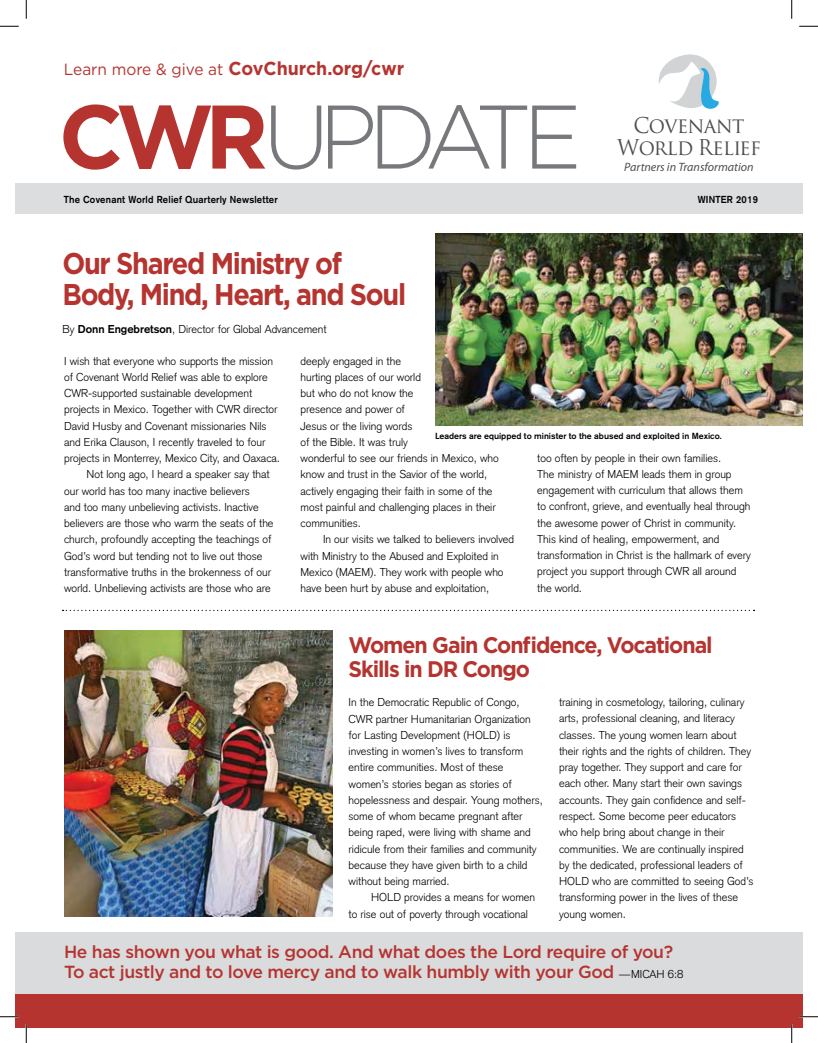
<style>
.page{position:relative;width:818px;height:1043px;background:#fff}
.page>*{position:absolute;margin:0;border:0;box-sizing:border-box;transform-origin:0 0}
.t1{font:300 90px "Gotham";letter-spacing:-.12em;color:#77787b}
.t2{font:700 30px/31.2px "Gotham";letter-spacing:-.05em;color:#b53430;scale:.9 1}
.t3{font:700 22.5px/24.4px "Gotham";letter-spacing:-.05em;color:#b53430;scale:.95 1}
.t4{font:21.12px/21.1px "Trajan Pro";letter-spacing:-.025em;color:#4d4d4f;text-align:center;scale:.95 1}
.t5{font:700 18.75px "Gotham";color:#b53430;scale:.95 1}
.t6{font:500 17.5px/20px "Gotham";letter-spacing:-.025em;color:#b53430}
.t7{font:italic 12.12px "Myriad Pro";color:#4d4d4f}
.t8{font:300 11.25px/16.2px "Akzidenz Grotesk";color:#000}
.t9{font:700 10px "Akzidenz Grotesk";letter-spacing:.025em;color:#000;scale:.95 1}
.t10{font:500 8.75px "Akzidenz Grotesk BE";color:#000}
.s1{font-weight:400;font-size:16.25px}
.s2{font-weight:700;color:#b53430}
.s3{font-weight:700}
.s4{font-family:"Akzidenz Grotesk";font-weight:300;font-size:11.25px;color:#000}
</style>
<div class="page">
<div style="left:15px;top:932px;width:787px;height:68px;background:#dadbdc"></div>
<svg style="left:658px;top:54px;width:61px;height:55px"></svg>
<div style="left:15px;top:184px;width:787px;height:30px;background:#dcddde"></div>
<div style="left:15px;top:994px;width:787px;height:34px;background:#b53430"></div>
<svg style="left:63px;top:610px;width:691px;height:1px"></svg>
<img style="left:64px;top:630px;width:268px;height:286px">
<img style="left:435px;top:233px;width:367px;height:192px">
<svg style="left:0;top:25px;width:19px;height:2px"></svg>
<svg style="left:799px;top:25px;width:19px;height:2px"></svg>
<svg style="left:0;top:1016px;width:19px;height:1px"></svg>
<svg style="left:799px;top:1015px;width:19px;height:2px"></svg>
<svg style="left:25px;top:0;width:2px;height:19px"></svg>
<svg style="left:25px;top:1024px;width:2px;height:18px"></svg>
<svg style="left:791px;top:0;width:1px;height:19px"></svg>
<svg style="left:791px;top:1024px;width:1px;height:18px"></svg>
<h3 class="t5" style="left:64px;top:56px;width:360px"><span class="s1">Learn more &amp; give at</span> CovChurch.org/cwr</h3>
<h1 class="t1" style="left:59px;top:80px;width:524px"><span class="s2">CWR</span>UPDATE</h1>
<h3 class="t4" style="left:617px;top:115px;width:153px">Covenant<br>World Relief</h3>
<p class="t7" style="left:624px;top:159px;width:131px">Partners in Transformation</p>
<p class="t9" style="left:64px;top:193px;width:227px">The Covenant World Relief Quarterly Newsletter</p>
<p class="t9" style="left:697px;top:193px;width:65px">WINTER 2019</p>
<h2 class="t2" style="left:62px;top:248px;width:383px">Our Shared Ministry of<br>Body, Mind, Heart, and Soul</h2>
<p class="t8" style="left:62px;top:321px;width:266px">By <span class="s3">Donn Engebretson</span>, Director for Global Advancement</p>
<p class="t8" style="left:64px;top:353px;width:210px">I wish that everyone who supports the mission</p>
<p class="t8" style="left:64px;top:369px;width:205px">of Covenant World Relief was able to explore</p>
<p class="t8" style="left:64px;top:385px;width:189px">CWR-supported sustainable development</p>
<p class="t8" style="left:64px;top:401px;width:215px">projects in Mexico. Together with CWR director</p>
<p class="t8" style="left:64px;top:418px;width:204px">David Husby and Covenant missionaries Nils</p>
<p class="t8" style="left:64px;top:434px;width:203px">and Erika Clauson, I recently traveled to four</p>
<p class="t8" style="left:64px;top:450px;width:217px">projects in Monterrey, Mexico City, and Oaxaca.</p>
<p class="t8" style="left:87px;top:466px;width:184px">Not long ago, I heard a speaker say that</p>
<p class="t8" style="left:64px;top:483px;width:187px">our world has too many inactive believers</p>
<p class="t8" style="left:64px;top:499px;width:196px">and too many unbelieving activists. Inactive</p>
<p class="t8" style="left:64px;top:515px;width:211px">believers are those who warm the seats of the</p>
<p class="t8" style="left:64px;top:531px;width:209px">church, profoundly accepting the teachings of</p>
<p class="t8" style="left:64px;top:547px;width:200px">God’s word but tending not to live out those</p>
<p class="t8" style="left:64px;top:564px;width:208px">transformative truths in the brokenness of our</p>
<p class="t8" style="left:64px;top:580px;width:208px">world. Unbelieving activists are those who are</p>
<p class="t8" style="left:300px;top:352px;width:200px">deeply engaged in the<br>hurting places of our world<br>but who do not know the<br>presence and power of<br>Jesus or the living words<br>of the Bible. It was truly<br>wonderful to see our friends in Mexico, who know and trust in the Savior of the world, actively engaging their faith in some of the most painful and challenging places in their communities.</p>
<p class="t8" style="left:300px;top:531px;width:215px;text-indent:23px">In our visits we talked to believers involved with Ministry to the Abused and Exploited in Mexico (MAEM). They work with people who have been hurt by abuse and exploitation,</p>
<p class="t10" style="left:435px;top:430px;width:288px">Leaders are equipped to minister to the abused and exploited in Mexico.</p>
<p class="t8" style="left:537px;top:449px;width:215px">too often by people in their own families.<br>The ministry of MAEM leads them in group engagement with curriculum that allows them to confront, grieve, and eventually heal through the awesome power of Christ in community.<br>This kind of healing, empowerment, and transformation in Christ is the hallmark of every project you support through CWR all around the world.</p>
<h3 class="t3" style="left:348px;top:632px;width:385px">Women Gain Confidence, Vocational<br>Skills in DR Congo</h3>
<p class="t8" style="left:348px;top:694px;width:196px">In the Democratic Republic of Congo, CWR partner Humanitarian Organization for Lasting Development (HOLD) is investing in women’s lives to transform entire communities. Most of these women’s stories began as stories of hopelessness and despair. Young mothers, some of whom became pregnant after being raped, were living with shame and ridicule from their families and community because they have given birth to a child without being married.</p>
<p class="t8" style="left:348px;top:889px;width:188px;text-indent:22px">HOLD provides a means for women to rise out of poverty through vocational</p>
<p class="t8" style="left:559px;top:694px;width:196px">training in cosmetology, tailoring, culinary arts, professional cleaning, and literacy classes. The young women learn about their rights and the rights of children. They pray together. They support and care for each other. Many start their own savings accounts. They gain confidence and self&shy;respect. Some become peer educators who help bring about change in their communities. We are continually inspired by the dedicated, professional leaders of HOLD who are committed to seeing God’s transforming power in the lives of these young women.</p>
<h3 class="t6" style="left:64px;top:941px;width:620px">He has shown you what is good. And what does the Lord require of you?<br>To act justly and to love mercy and to walk humbly with your God <span class="s4">—MICAH 6:8</span></h3>
</div>
